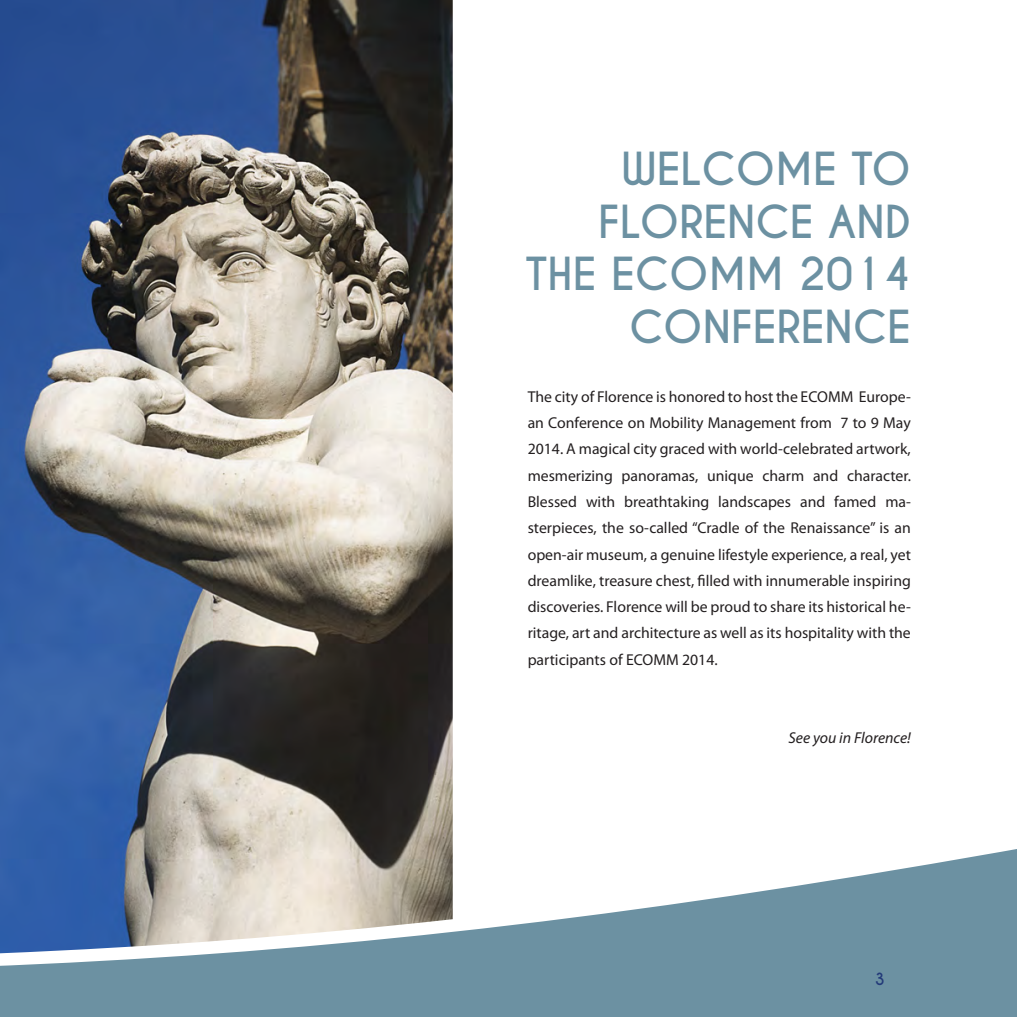
<style>
.page{position:relative;width:1017px;height:1017px;background:#fff}
.page>*{position:absolute;margin:0;border:0;box-sizing:border-box;transform-origin:0 0}
.t1{font:700 42.7px/52.5px "Caviar Dreams";color:#6c91a2;text-align:right}
.t2{font:15.75px/26.2px "Myriad Pro";color:#231f20;text-align:justify}
.t3{font:italic 15.75px "Myriad Pro";color:#231f20}
.t4{font:700 15.75px "Caviar Dreams";color:#233a79}
</style>
<div class="page">
<img style="left:0;top:0;width:453px;height:845px">
<svg style="left:0;top:845px;width:1017px;height:172px;fill:#6c91a2"></svg>
<p class="t1" style="left:621px;top:144px;width:291px">WELCOME TO</p>
<p class="t1" style="left:525px;top:196px;width:387px">FLORENCE AND<br>THE ECOMM 2014<br>CONFERENCE</p>
<p class="t2" style="left:528px;top:383px;width:385px">The city of Florence is honored to host the ECOMM Europe&shy;an Conference on Mobility Management from 7 to 9 May 2014. A magical city graced with world-celebrated artwork, mesmerizing panoramas, unique charm and character.<br>Blessed with breathtaking landscapes and famed ma&shy;sterpieces, the so-called “Cradle of the Renaissance” is an open-air museum, a genuine lifestyle experience, a real, yet dreamlike, treasure chest, filled with innumerable inspiring discoveries. Florence will be proud to share its historical he&shy;ritage, art and architecture as well as its hospitality with the participants of ECOMM 2014.</p>
<p class="t3" style="left:788px;top:728px;width:124px">See you in Florence!</p>
<p class="t4" style="left:875px;top:969px;width:12px">3</p>
</div>
